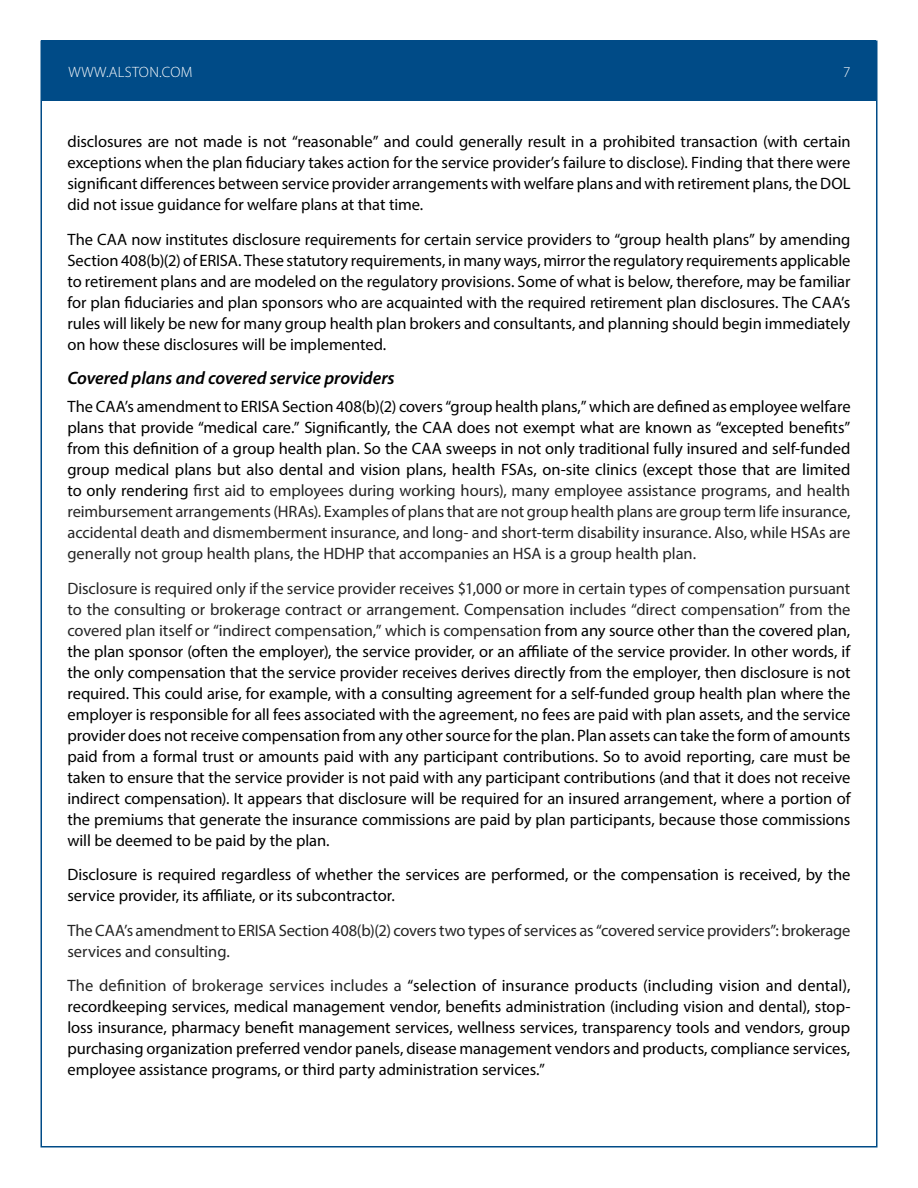
<style>
.page{position:relative;width:918px;height:1188px;background:#fff}
.page>*{position:absolute;margin:0;border:0;box-sizing:border-box;transform-origin:0 0}
.t1{font:italic 600 18px "Myriad Pro";letter-spacing:-.005em;color:#000}
.t2{font:16.5px/21px "Myriad Pro";letter-spacing:-.005em;color:#000;text-align:justify}
.t3{font:16.5px/21px "Myriad Pro";letter-spacing:-.01em;color:#252525}
.t4{font:300 15px "Myriad Pro";letter-spacing:.02em;color:#fff}
.s1{color:#252525}
</style>
<div class="page">
<div style="left:42px;top:40px;width:834px;height:61px;background:#004b87"></div>
<p class="t4" style="left:68px;top:63px;width:125px">WWW.ALSTON.COM</p>
<p class="t4" style="left:843px;top:63px;width:9px">7</p>
<p class="t2" style="left:67px;top:131px;width:785px">disclosures are not made is not “reasonable” and could generally result in a prohibited transaction (with certain exceptions when the plan fiduciary takes action for the service provider’s failure to disclose). Finding that there were significant differences between service provider arrangements with welfare plans and with retirement plans, the DOL did not issue guidance for welfare plans at that time.</p>
<p class="t2" style="left:67px;top:229px;width:785px">The CAA now institutes disclosure requirements for certain service providers to “group health plans” by amending Section 408(b)(2) of ERISA. These statutory requirements, in many ways, mirror the regulatory requirements applicable to retirement plans and are modeled on the regulatory provisions. Some of what is below, therefore, may be familiar for plan fiduciaries and plan sponsors who are acquainted with the required retirement plan disclosures. The CAA’s rules will likely be new for many group health plan brokers and consultants, and planning should begin immediately on how these disclosures will be implemented.</p>
<p class="t1" style="left:67px;top:367px;width:329px">Covered plans and covered service providers</p>
<p class="t2" style="left:67px;top:396px;width:785px">The CAA’s amendment to ERISA Section 408(b)(2) covers “group health plans,” which are defined as employee welfare plans that provide “medical care.” Significantly, the CAA does not exempt what are known as “excepted benefits” from this definition of a group health plan. So the CAA sweeps in not only traditional fully insured and self-funded group medical plans but also dental and vision plans, health FSAs, on-site clinics (except those that are limited to only rendering <span class="s1">first aid to employees during working hours), many employee assistance programs, and health reimbursement arrangements (HRAs). Examples of plans that are not group health plans are group term life insurance, accidental death and dismemberment insurance, and long- and short-term disability insurance. Also, while HSAs are generally not group health plans, the HDHP that accompanies an HSA is a group health plan.</span></p>
<p class="t2" style="left:67px;top:577px;width:785px"><span class="s1">Disclosure is required only if the service provider receives $1,000 or more in certain types of compensation pursuant to the consulting or brokerage contract or arrangement. Compensation includes “direct compensation” from the covered plan itself or “indirect compensation,” which is compensation</span> from any source other than the covered plan, the plan sponsor (often the employer), the service provider, or an affiliate of the service provider. In other words, if the only compensation that the service provider receives derives directly from the employer, then disclosure is not required. This could arise, for example, with a consulting agreement for a self-funded group health plan where the employer is responsible for all fees associated with the agreement, no fees are paid with plan assets, and the service provider does not receive compensation from any other source for the plan. Plan assets can take the form of amounts paid from a formal trust or amounts paid with any participant contributions. So to avoid reporting, care must be taken to ensure that the service provider is not paid with any participant contributions (and that it does not receive indirect compensation). It appears that disclosure will be required for an insured arrangement, where a portion of the premiums that generate the insurance commissions are paid by plan participants, because those commissions will be deemed to be paid by the plan.</p>
<p class="t2" style="left:67px;top:864px;width:785px">Disclosure is required regardless of whether the services are performed, or the compensation is received, by the service provider, its affiliate, or its subcontractor.</p>
<p class="t3" style="left:67px;top:919px;width:785px">The CAA’s amendment to ERISA Section 408(b)(2) covers two types of services as “covered service providers”: brokerage services and consulting.</p>
<p class="t2" style="left:67px;top:975px;width:785px"><span class="s1">The definition of brokerage services includes a</span> “selection of insurance products (including vision and dental), recordkeeping services, medical management vendor, benefits administration (including vision and dental), stop&shy;loss insurance, pharmacy benefit management services, wellness services, transparency tools and vendors, group purchasing organization preferred vendor panels, disease management vendors and products, compliance services, employee assistance programs, or third party administration services.”</p>
</div>
